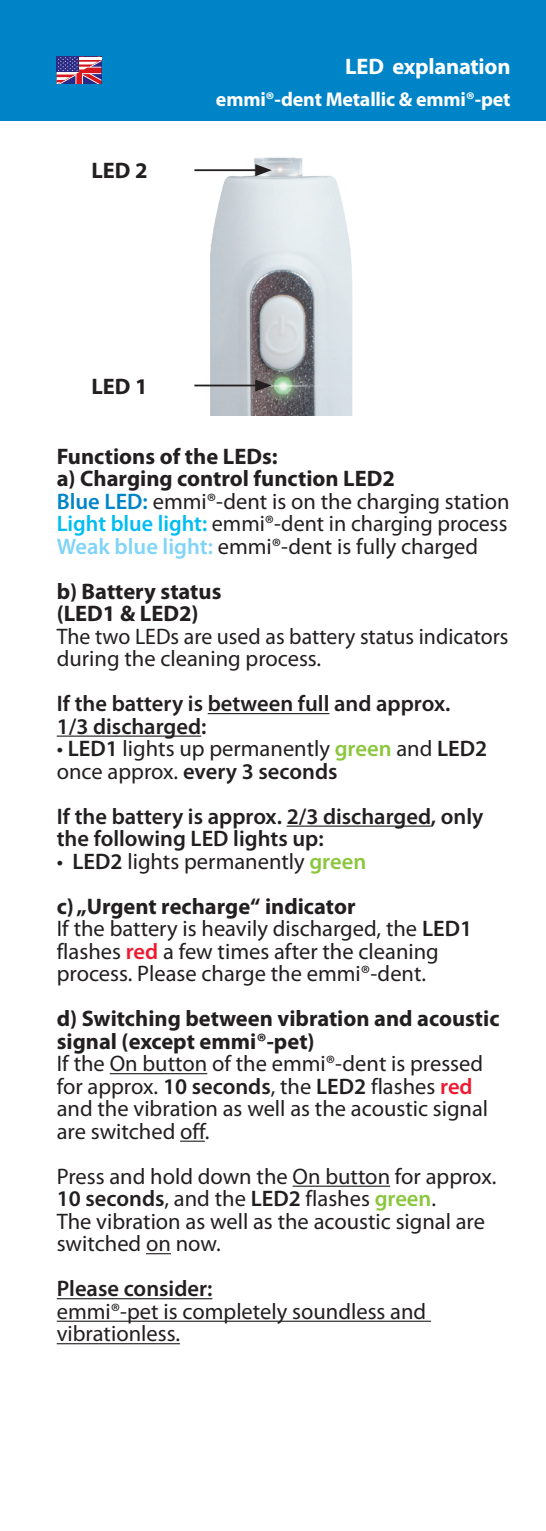
<style>
.page{position:relative;width:546px;height:1531px;background:#fff}
.page>*{position:absolute;margin:0;border:0;box-sizing:border-box;transform-origin:0 0}
.t1{font:22.5px/22.5px "Myriad Pro";color:#231f20}
.t2{font:700 22.5px/22.5px "Myriad Pro";color:#231f20}
.t3{font:600 22.5px/22.5px "Myriad Pro";color:#231f20}
.Text{font:700 22.5px "Myriad Pro";letter-spacing:-.01em;color:#fff}
.Text-2{font:700 20px "Myriad Pro";letter-spacing:-.01em;color:#fff}
.s1{font-weight:600;color:#0084c8}
.s2{font-weight:600;color:#01bdf2}
.s3{font-weight:600;color:#80d4f7}
.s4{font-weight:600}
.s5{font-weight:600;color:#8bc63e}
.s6{font-weight:600;color:#ed1a31}
</style>
<div class="page">
<div style="left:0;top:0;width:546px;height:120px;background:#0084c8"></div>
<svg style="left:57px;top:57px;width:44px;height:27px"></svg>
<img style="left:202px;top:157px;width:151px;height:259px">
<hr style="left:194px;top:385px;width:65px;height:1px;background:#231f20">
<svg style="left:255px;top:379px;width:17px;height:12px"></svg>
<hr style="left:194px;top:169px;width:65px;height:2px;background:#231f20">
<svg style="left:255px;top:164px;width:17px;height:12px"></svg>
<hr style="left:208px;top:713px;width:121px;height:1px;background:#231f20">
<hr style="left:57px;top:735px;width:144px;height:2px;background:#231f20">
<hr style="left:287px;top:825px;width:144px;height:2px;background:#231f20">
<hr style="left:110px;top:1073px;width:97px;height:1px;background:#231f20">
<hr style="left:180px;top:1140px;width:25px;height:2px;background:#231f20">
<hr style="left:292px;top:1185px;width:98px;height:2px;background:#231f20">
<svg style="left:146px;top:1253px;width:25px;height:1px"></svg>
<hr style="left:57px;top:1298px;width:155px;height:1px;background:#231f20">
<hr style="left:57px;top:1320px;width:374px;height:2px;background:#231f20">
<hr style="left:57px;top:1343px;width:123px;height:1px;background:#231f20">
<p class="t2" style="left:91px;top:159px;width:58px">LED 2</p>
<p class="Text" style="left:345px;top:51px;width:167px">LED explanation</p>
<p class="Text-2" style="left:216px;top:86px;width:296px">emmi®-dent Metallic &amp; emmi®-pet</p>
<p class="t2" style="left:91px;top:374px;width:58px">LED 1</p>
<p class="t2" style="left:57px;top:444px;width:222px">Functions of the LEDs:</p>
<p class="t2" style="left:57px;top:467px;width:340px">a) Charging control function LED2</p>
<p class="t1" style="left:57px;top:490px;width:454px"><span class="s1">Blue LED:</span> emmi®-dent is on the charging station</p>
<p class="t1" style="left:57px;top:512px;width:452px"><span class="s2">Light blue light:</span> emmi®-dent in charging process</p>
<p class="t1" style="left:57px;top:535px;width:423px"><span class="s3">Weak blue light:</span> emmi®-dent is fully charged</p>
<p class="t2" style="left:57px;top:579px;width:166px">b) Battery status (LED1 &amp; LED2)</p>
<p class="t1" style="left:57px;top:625px;width:453px">The two LEDs are used as battery status indicators during the cleaning process.</p>
<p class="t3" style="left:57px;top:692px;width:395px">If the battery is between full and approx.<br>1/3 discharged:</p>
<p class="t1" style="left:57px;top:737px;width:432px">• <span class="s4">LED1</span> lights up permanently <span class="s5">green</span> and <span class="s4">LED2 </span>once approx. <span class="s4">every 3 seconds</span></p>
<p class="t3" style="left:57px;top:804px;width:428px">If the battery is approx. 2/3 discharged, only the following LED lights up:</p>
<p class="t1" style="left:57px;top:850px;width:311px">• <span class="s4">LED2</span> lights permanently <span class="s5">green</span></p>
<p class="t2" style="left:57px;top:894px;width:300px">c) „Urgent recharge“ indicator</p>
<p class="t1" style="left:57px;top:917px;width:417px">If the battery is heavily discharged, the <span class="s4">LED1 </span>flashes <span class="s6">red</span> a few times after the cleaning process. Please charge the emmi®-dent.</p>
<p class="t2" style="left:57px;top:1007px;width:444px">d) Switching between vibration and acoustic signal (except emmi®-pet)</p>
<p class="t1" style="left:57px;top:1052px;width:433px">If the On button of the emmi®-dent is pressed for approx. <span class="s4">10 seconds</span>, the <span class="s4">LED2</span> flashes <span class="s6">red </span>and the vibration as well as the acoustic signal are switched off.</p>
<p class="t1" style="left:57px;top:1165px;width:441px">Press and hold down the On button for approx.<br><span class="s4">10 seconds</span>, and the <span class="s4">LED2</span> flashes <span class="s5">green</span>.<br>The vibration as well as the acoustic signal are switched on now.</p>
<p class="t3" style="left:57px;top:1277px;width:157px">Please consider:</p>
<p class="t1" style="left:57px;top:1300px;width:371px">emmi®-pet is completely soundless and vibrationless.</p>
</div>
